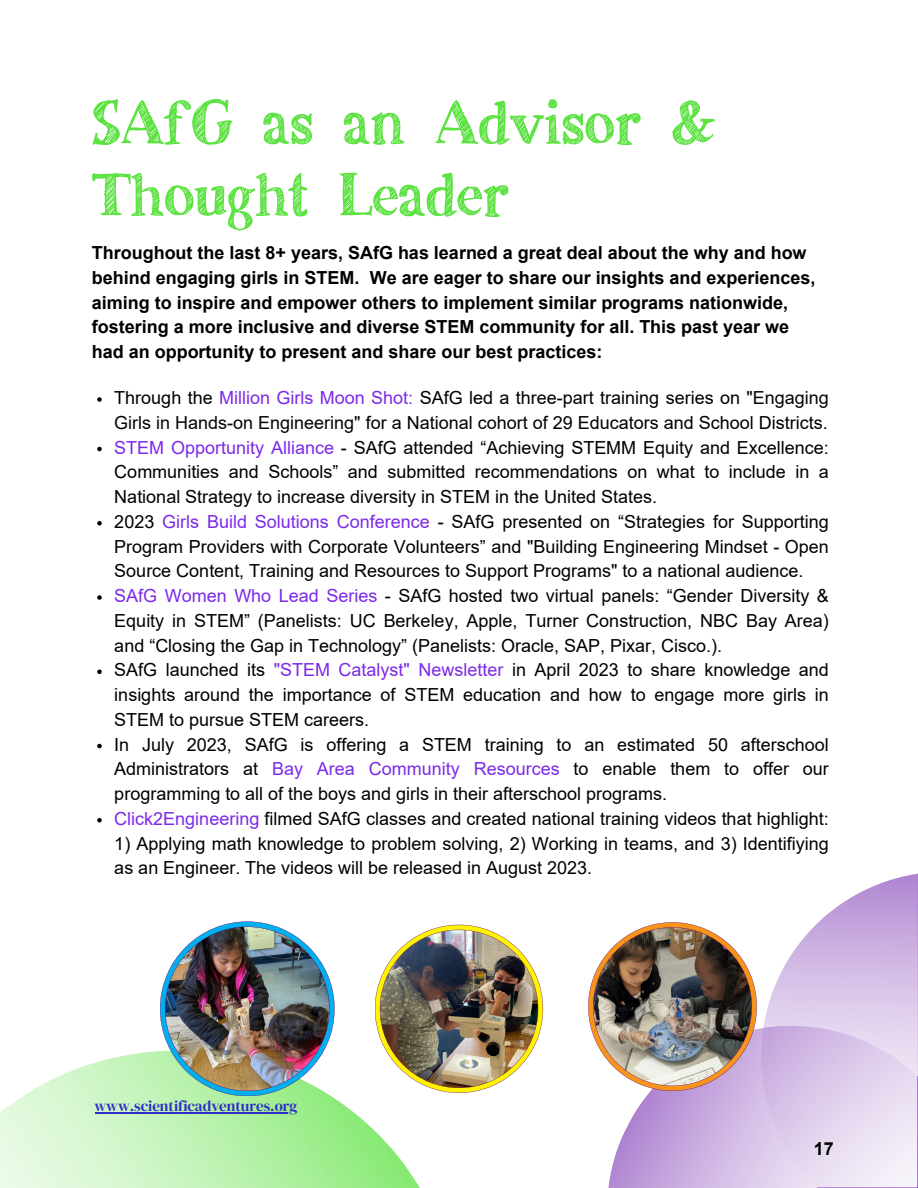
<style>
.page{position:relative;width:918px;height:1188px;background:#fff}
.page>*{position:absolute;margin:0;border:0;box-sizing:border-box;transform-origin:0 0}
.t1{font:60px/72px "skicack";color:#5be240}
.t2{font:18px/24.8px "Arial";color:#000;text-align:justify}
.t3{font:700 18px/24.8px "Arial";color:#000}
.t4{font:15px "DM Serif Display";color:#2e2fc6}
.s1{color:#7c2ae8}
.s2{color:#040606}
</style>
<div class="page">
<svg style="left:97px;top:397px;width:5px;height:5px"></svg>
<svg style="left:97px;top:447px;width:5px;height:4px"></svg>
<svg style="left:97px;top:521px;width:5px;height:5px"></svg>
<svg style="left:97px;top:595px;width:5px;height:5px"></svg>
<svg style="left:97px;top:670px;width:5px;height:4px"></svg>
<svg style="left:97px;top:744px;width:5px;height:4px"></svg>
<svg style="left:97px;top:818px;width:5px;height:5px"></svg>
<svg style="left:0;top:1051px;width:420px;height:137px"></svg>
<hr style="left:95px;top:1112px;width:202px;height:1px;background:#2e2fc6">
<svg style="left:787px;top:873px;width:131px;height:89px"></svg>
<svg style="left:543px;top:962px;width:375px;height:226px"></svg>
<img style="left:160px;top:921px;width:175px;height:175px">
<img style="left:375px;top:925px;width:168px;height:168px">
<img style="left:588px;top:922px;width:169px;height:169px">
<p class="t1" style="left:92px;top:90px;width:625px">SAfG as an Advisor &amp;<br>Thought Leader</p>
<p class="t3" style="left:92px;top:241px;width:725px">Throughout the last 8+ years, SAfG has learned a great deal about the why and how behind engaging girls in STEM. We are eager to share our insights and experiences, aiming to inspire and empower others to implement similar programs nationwide, fostering a more inclusive and diverse STEM community for all. This past year we had an opportunity to present and share our best practices:</p>
<p class="t2" style="left:114px;top:385px;width:716px">Through the <span class="s1">Million Girls Moon Shot:</span> SAfG led a three-part training series on <span class="s2">"Engaging<br>Girls in Hands-on Engineering"</span> for a National cohort of 29 Educators and School Districts.</p>
<p class="t2" style="left:114px;top:435px;width:716px"><span class="s1">STEM Opportunity Alliance</span> - SAfG attended “Achieving STEMM Equity and Excellence:<br>Communities and Schools” and submitted recommendations on what to include in a National Strategy to increase diversity in STEM in the United States.</p>
<p class="t2" style="left:114px;top:509px;width:716px">2023 <span class="s1">Girls Build Solutions Conference</span> - SAfG presented on “Strategies for Supporting Program Providers with Corporate Volunteers” and "Building Engineering Mindset - Open Source Content, Training and Resources to Support Programs" to a national audience.</p>
<p class="t2" style="left:114px;top:583px;width:716px"><span class="s1">SAfG Women Who Lead Series</span> - SAfG hosted two virtual panels: “Gender Diversity &amp; Equity in STEM” (Panelists: UC Berkeley, Apple, Turner Construction, NBC Bay Area) and “Closing the Gap in Technology” (Panelists: Oracle, SAP, Pixar, Cisco.).</p>
<p class="t2" style="left:114px;top:658px;width:716px">SAfG launched its <span class="s1">"STEM Catalyst" Newsletter</span> in April 2023 to share knowledge and insights around the importance of STEM education and how to engage more girls in STEM to pursue STEM careers.</p>
<p class="t2" style="left:114px;top:732px;width:716px">In July 2023, SAfG is offering a STEM training to an estimated 50 afterschool Administrators at <span class="s1">Bay Area Community Resources</span> to enable them to offer our programming to all of the boys and girls in their afterschool programs.</p>
<p class="t2" style="left:114px;top:806px;width:716px"><span class="s1">Click2Engineering</span> filmed SAfG classes and created national training videos that highlight:</p>
<p class="t2" style="left:114px;top:831px;width:716px">1) Applying math knowledge to problem solving, 2) Working in teams, and 3) Identifiying as an Engineer. The videos will be released in August 2023.</p>
<p class="t4" style="left:95px;top:1096px;width:204px">www.scientificadventures.org</p>
<p class="t3" style="left:814px;top:1137px;width:22px">17</p>
</div>
